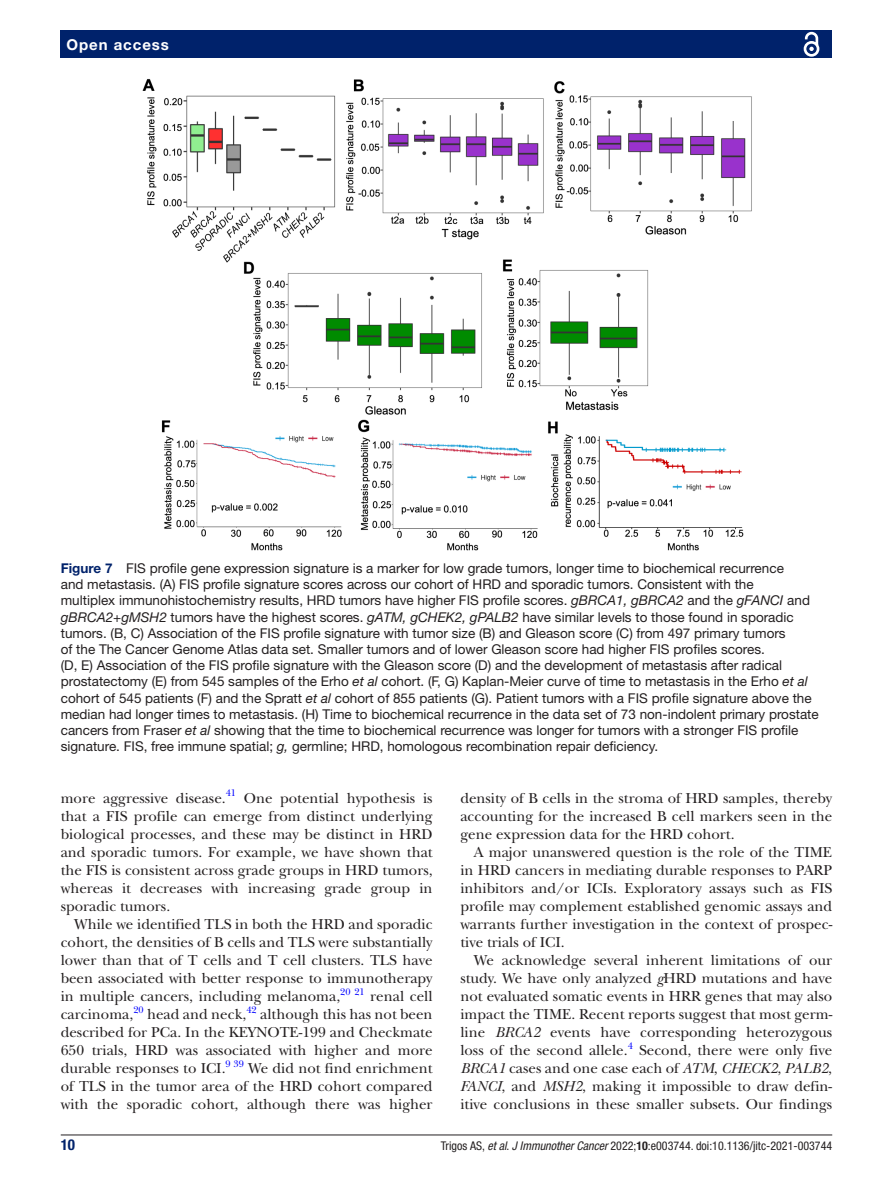
<style>
.page{position:relative;width:893px;height:1191px;background:#fff}
.page>*{position:absolute;margin:0;border:0;box-sizing:border-box;transform-origin:0 0}
.t1{font:15px/18px "New Baskerville";color:#231f20;text-align:justify}
.t2{font:700 15px "Helvetica Neue LT Std";letter-spacing:.065em;color:#fff}
.t3{font:700 condensed 15px "Helvetica Neue LT Std";color:#00226b}
.t4{font:13.5px/16.2px "Helvetica Neue LT Std";color:#231f20}
.t5{font:condensed 12px "Helvetica Neue LT Std";color:#231f20}
.t6{font:9.9px "New Baskerville";color:#00f}
.s1{font-weight:700;color:#00226b}
.s2{font-style:italic}
.s3{font-weight:700}
</style>
<div class="page">
<hr style="left:61px;top:1134px;width:771px;height:1px;background:#231f20">
<div style="left:61px;top:31px;width:771px;height:27px;background:#00226b"></div>
<svg style="left:803px;top:31px;width:17px;height:26px"></svg>
<img style="left:142px;top:79px;width:610px;height:472px">
<p class="t2" style="left:66px;top:35px;width:104px">Open access</p>
<p class="t4" style="left:61px;top:560px;width:759px"><span class="s1">Figure 7</span> FIS profile gene expression signature is a marker for low grade tumors, longer time to biochemical recurrence<br>and metastasis. (A) FIS profile signature scores across our cohort of HRD and sporadic tumors. Consistent with the<br>multiplex immunohistochemistry results, HRD tumors have higher FIS profile scores. <span class="s2">gBRCA1, gBRCA2</span> and the <span class="s2">gFANCI</span> and <span class="s2">gBRCA2+gMSH2</span> tumors have the highest scores. <span class="s2">gATM, gCHEK2, gPALB2</span> have similar levels to those found in sporadic tumors. (B, C) Association of the FIS profile signature with tumor size (B) and Gleason score (C) from 497 primary tumors<br>of the The Cancer Genome Atlas data set. Smaller tumors and of lower Gleason score had higher FIS profiles scores.<br>(D, E) Association of the FIS profile signature with the Gleason score (D) and the development of metastasis after radical prostatectomy (E) from 545 samples of the Erho <span class="s2">et al</span> cohort. (F, G) Kaplan-Meier curve of time to metastasis in the Erho <span class="s2">et al </span>cohort of 545 patients (F) and the Spratt <span class="s2">et al</span> cohort of 855 patients (G). Patient tumors with a FIS profile signature above the median had longer times to metastasis. (H) Time to biochemical recurrence in the data set of 73 non-indolent primary prostate cancers from Fraser <span class="s2">et al</span> showing that the time to biochemical recurrence was longer for tumors with a stronger FIS profile signature. FIS, free immune spatial; <span class="s2">g,</span> germline; HRD, homologous recombination repair deficiency.</p>
<p class="t1" style="left:61px;top:789px;width:166px">more aggressive disease.</p>
<p class="t6" style="left:226px;top:787px;width:12px">41</p>
<p class="t1" style="left:61px;top:789px;width:373px;text-indent:183px">One potential hypothesis is that a FIS profile can emerge from distinct underlying biological processes, and these may be distinct in HRD and sporadic tumors. For example, we have shown that the FIS is consistent across grade groups in HRD tumors, whereas it decreases with increasing grade group in sporadic tumors.</p>
<p class="t1" style="left:61px;top:915px;width:373px;text-indent:13px">While we identified TLS in both the HRD and sporadic cohort, the densities of B cells and TLS were substantially lower than that of T cells and T cell clusters. TLS have been associated with better response to immunotherapy in multiple cancers, including melanoma,<sup>20</sup> <sup>21</sup> renal cell carcinoma,</p>
<p class="t6" style="left:133px;top:1003px;width:12px">20</p>
<p class="t1" style="left:147px;top:1005px;width:101px">head and neck,</p>
<p class="t6" style="left:246px;top:1003px;width:12px">42</p>
<p class="t1" style="left:61px;top:1005px;width:373px;text-indent:199px">although this has not been described for PCa. In the KEYNOTE-199 and Checkmate 650 trials, HRD was associated with higher and more durable responses to ICI.</p>
<p class="t6" style="left:226px;top:1057px;width:20px">9 39</p>
<p class="t1" style="left:61px;top:1059px;width:373px;text-indent:187px">We did not find enrichment of TLS in the tumor area of the HRD cohort compared with the sporadic cohort, although there was higher</p>
<p class="t1" style="left:460px;top:789px;width:373px">density of B cells in the stroma of HRD samples, thereby accounting for the increased B cell markers seen in the gene expression data for the HRD cohort.</p>
<p class="t1" style="left:460px;top:843px;width:373px;text-indent:13px">A major unanswered question is the role of the TIME in HRD cancers in mediating durable responses to PARP inhibitors and/or ICIs. Exploratory assays such as FIS profile may complement established genomic assays and warrants further investigation in the context of prospec&shy;tive trials of ICI.</p>
<p class="t1" style="left:460px;top:951px;width:373px;text-indent:14px">We acknowledge several inherent limitations of our study. We have only analyzed <span class="s2">g</span>HRD mutations and have not evaluated somatic events in HRR genes that may also impact the TIME. Recent reports suggest that most germ&shy;line <span class="s2">BRCA2</span> events have corresponding heterozygous loss of the second allele.<sup>4</sup> Second, there were only five <span class="s2">BRCA1</span> cases and one case each of <span class="s2">ATM</span>, <span class="s2">CHECK2</span>, <span class="s2">PALB2</span>, <span class="s2">FANCI</span>, and <span class="s2">MSH2</span>, making it impossible to draw defin&shy;itive conclusions in these smaller subsets. Our findings</p>
<p class="t3" style="left:61px;top:1135px;width:16px">10</p>
<p class="t5" style="left:441px;top:1138px;width:393px">Trigos AS, <span class="s2">et al</span>. <span class="s2">J Immunother Cancer</span> 2022;<span class="s3">10</span>:e003744. doi:10.1136/jitc-2021-003744</p>
</div>
